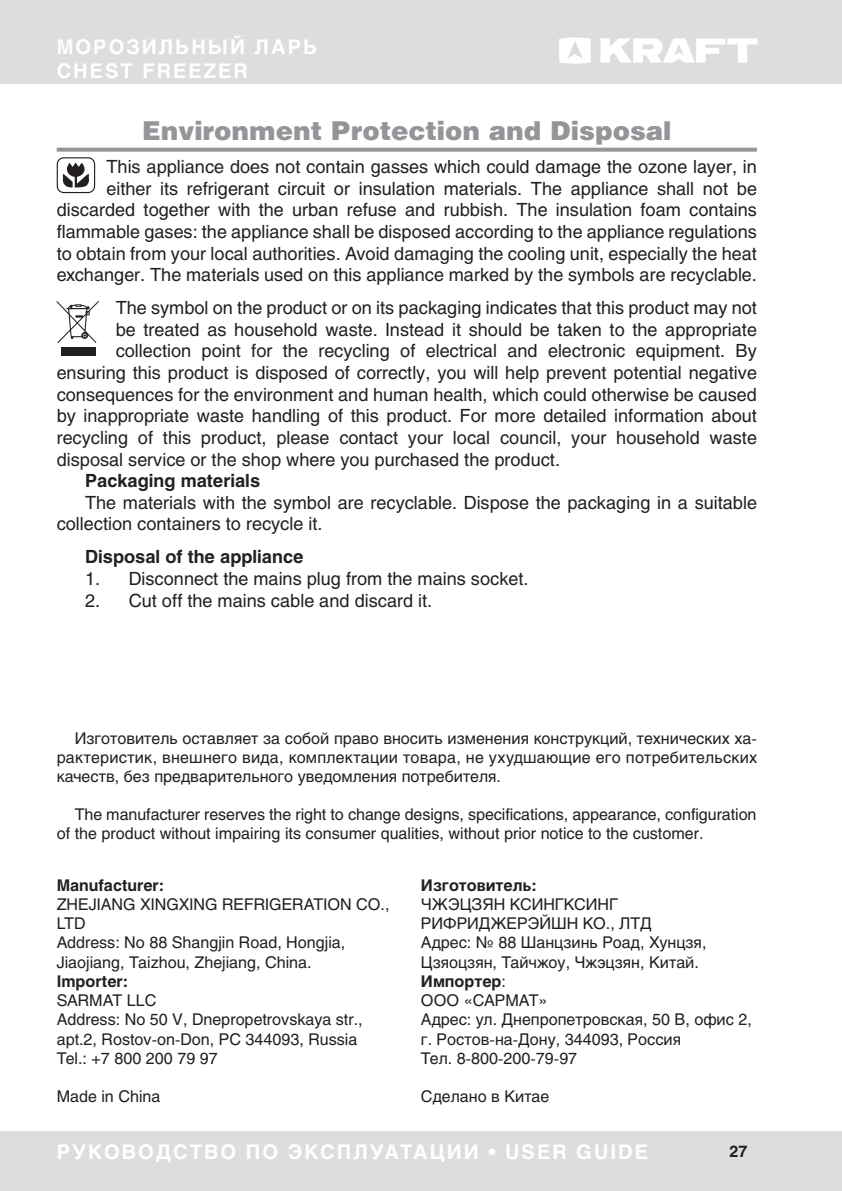
<style>
.page{position:relative;width:842px;height:1191px;background:#fff}
.page>*{position:absolute;margin:0;border:0;box-sizing:border-box;transform-origin:0 0}
.Zag_PODCH{font:900 26px "Helios";color:#939598}
.t1{font:700 20px/24px "Helios";letter-spacing:.1em;color:#fff}
.text_osn{font:18px/21.6px "Helios";color:#231f20;text-align:right}
.text_osn-2{font:700 18px "Helios";color:#231f20}
.ТЕКСТ{font:16px/19.2px "Helios";color:#231f20}
.OSNOVNOY{font:16px/19.2px "Helios";color:#231f20;text-align:justify}
.ТЕКСТ-2{font:700 16px/19.2px "Helios";color:#231f20}
.OSNOVNOY-2{font:700 16px "Helios";color:#231f20}
.s1{font-weight:700}
.s2{font-weight:400}
</style>
<div class="page">
<div style="left:0;top:0;width:842px;height:84px;background:#dcdddf"></div>
<div style="left:0;top:1130px;width:842px;height:61px;background:#dcdddf"></div>
<svg style="left:559px;top:37px;width:32px;height:27px"></svg>
<svg style="left:600px;top:38px;width:158px;height:25px"></svg>
<svg style="left:57px;top:148px;width:700px;height:4px;background:#9c9da0"></svg>
<svg style="left:57px;top:157px;width:38px;height:36px"></svg>
<div style="left:58px;top:158px;width:36px;height:34px;background:#fff;border-radius:6px"></div>
<svg style="left:63px;top:163px;width:26px;height:24px"></svg>
<div style="left:61px;top:347px;width:35px;height:8px;background:#231f20"></div>
<svg style="left:57px;top:300px;width:42px;height:43px"></svg>
<p class="t1" style="left:57px;top:35px;width:262px">МОРОЗИЛЬНЫЙ ЛАРЬ<br>CHEST FREEZER</p>
<p class="Zag_PODCH" style="left:142px;top:115px;width:531px">Environment Protection and Disposal</p>
<p class="text_osn" style="left:57px;top:156px;width:702px">This appliance does not contain gasses which could damage the ozone layer, in<br>either its refrigerant circuit or insulation materials. The appliance shall not be discarded together with the urban refuse and rubbish. The insulation foam contains flammable gases: the appliance shall be disposed according to the appliance regulations to obtain from your local authorities. Avoid damaging the cooling unit, especially the heat exchanger. The materials used on this appliance marked by the symbols are recyclable.</p>
<p class="text_osn" style="left:116px;top:297px;width:643px">The symbol on the product or on its packaging indicates that this product may not</p>
<p class="text_osn" style="left:116px;top:318px;width:643px">be treated as household waste. Instead it should be taken to the appropriate</p>
<p class="text_osn" style="left:116px;top:340px;width:643px">collection point for the recycling of electrical and electronic equipment. By</p>
<p class="text_osn" style="left:57px;top:362px;width:702px">ensuring this product is disposed of correctly, you will help prevent potential negative</p>
<p class="text_osn" style="left:57px;top:383px;width:702px">consequences for the environment and human health, which could otherwise be caused</p>
<p class="text_osn" style="left:57px;top:405px;width:702px">by inappropriate waste handling of this product. For more detailed information about</p>
<p class="text_osn" style="left:57px;top:426px;width:702px">recycling of this product, please contact your local council, your household waste</p>
<p class="text_osn" style="left:57px;top:448px;width:505px">disposal service or the shop where you purchased the product.</p>
<p class="text_osn-2" style="left:85px;top:470px;width:177px">Packaging materials</p>
<p class="text_osn" style="left:57px;top:491px;width:702px;text-align:left;text-indent:28px">The materials with the symbol are recyclable. Dispose the packaging in a suitable collection containers to recycle it.</p>
<p class="text_osn-2" style="left:85px;top:546px;width:220px">Disposal of the appliance</p>
<p class="text_osn" style="left:85px;top:567px;width:445px">1. Disconnect the mains plug from the mains socket.</p>
<p class="text_osn" style="left:85px;top:589px;width:349px">2. Cut off the mains cable and discard it.</p>
<p class="OSNOVNOY" style="left:57px;top:728px;width:702px;text-indent:18px">Изготовитель оставляет за собой право вносить изменения конструкций, технических ха&shy;рактеристик, внешнего вида, комплектации товара, не ухудшающие его потребительских качеств, без предварительного уведомления потребителя.</p>
<p class="OSNOVNOY" style="left:57px;top:804px;width:701px;text-indent:18px">The manufacturer reserves the right to change designs, specifications, appearance, configuration of the product without impairing its consumer qualities, without prior notice to the customer.</p>
<p class="ТЕКСТ-2" style="left:421px;top:875px;width:118px">Изготовитель:</p>
<p class="ТЕКСТ" style="left:421px;top:894px;width:232px">ЧЖЭЦЗЯН КСИНГКСИНГ<br>РИФРИДЖЕРЭЙШН КО., ЛТД</p>
<p class="ТЕКСТ" style="left:421px;top:933px;width:287px">Адрес: № 88 Шанцзинь Роад, Хунцзя,<br>Цзяоцзян, Тайчжоу, Чжэцзян, Китай.<br><span class="s1">Импортер</span>:<br>ООО «САРМАТ»</p>
<p class="ТЕКСТ" style="left:421px;top:1010px;width:332px">Адрес: ул. Днепропетровская, 50 В, офис 2, г. Ростов-на-Дону, 344093, Россия</p>
<p class="ТЕКСТ" style="left:421px;top:1048px;width:158px">Тел. 8-800-200-79-97</p>
<p class="OSNOVNOY" style="left:421px;top:1086px;width:130px">Сделано в Китае</p>
<p class="OSNOVNOY-2" style="left:57px;top:876px;width:109px">Manufacturer:</p>
<p class="ТЕКСТ" style="left:57px;top:894px;width:334px">ZHEJIANG XINGXING REFRIGERATION CO.,<br>LTD</p>
<p class="ТЕКСТ" style="left:57px;top:933px;width:290px">Address: No 88 Shangjin Road, Hongjia,<br>Jiaojiang, Taizhou, Zhejiang, China.</p>
<p class="ТЕКСТ-2" style="left:57px;top:971px;width:101px">Importer:<br><span class="s2">SARMAT LLC</span></p>
<p class="ТЕКСТ" style="left:57px;top:1010px;width:308px">Аddress: No 50 V, Dnepropetrovskaya str., apt.2, Rostov-on-Don, PC 344093, Russia</p>
<p class="ТЕКСТ" style="left:57px;top:1048px;width:163px">Tel.: +7 800 200 79 97</p>
<p class="OSNOVNOY" style="left:57px;top:1086px;width:105px">Made in China</p>
<p class="t1" style="left:57px;top:1139px;width:593px">РУКОВОДСТВО ПО ЭКСПЛУАТАЦИИ • USER GUIDE</p>
<p class="ТЕКСТ-2" style="left:729px;top:1141px;width:19px">27</p>
</div>
